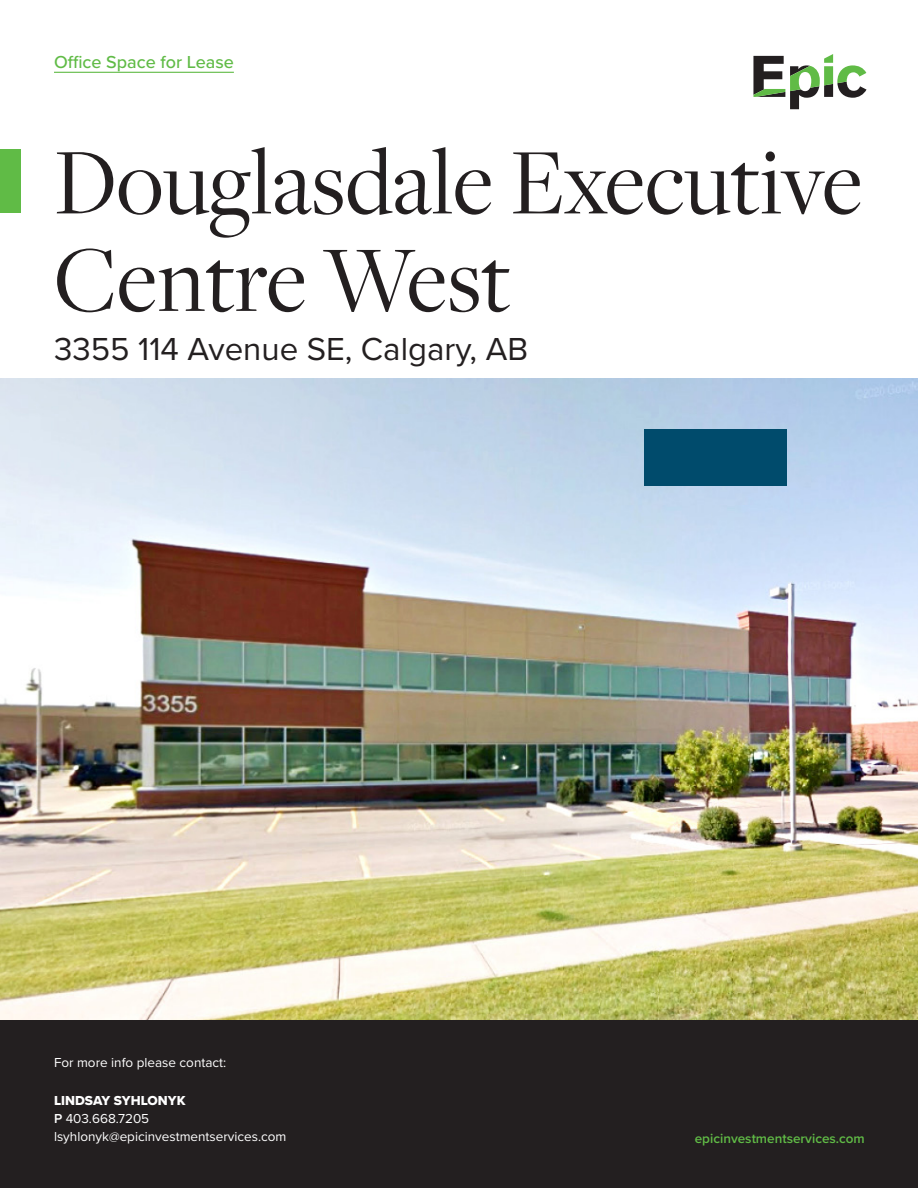
<style>
.page{position:relative;width:918px;height:1188px;background:#fff}
.page>*{position:absolute;margin:0;border:0;box-sizing:border-box;transform-origin:0 0}
.Header_1{font:97.5px/97.5px "Freight Disp Pro";color:#231f20}
.Subhead_1{font:33px "Proxima Nova";color:#231f20}
.t1{font:500 18px "Proxima Nova";color:#60bb46}
.Contact_info{font:13.5px "Proxima Nova";color:#fff}
.URL{font:600 13.5px "Proxima Nova";color:#60bb46}
.Contact_info-2{font:13.5px "Proxima Nova Extrabld";color:#fff}
.s1{font-weight:600}
</style>
<div class="page">
<img style="left:0;top:378px;width:918px;height:642px">
<div style="left:0;top:149px;width:20px;height:64px;background:#60bb46"></div>
<div style="left:644px;top:429px;width:143px;height:56px;background:#004b6c"></div>
<div style="left:0;top:1020px;width:918px;height:168px;background:#231f20"></div>
<svg style="left:753px;top:54px;width:114px;height:55px"></svg>
<hr style="left:54px;top:72px;width:180px;height:1px;background:#60bb46">
<p class="t1" style="left:54px;top:49px;width:181px">Office Space for Lease</p>
<p class="Header_1" style="left:54px;top:131px;width:810px">Douglasdale Executive<br>Centre West</p>
<p class="Subhead_1" style="left:54px;top:325px;width:476px">3355 114 Avenue SE, Calgary, AB</p>
<p class="Contact_info" style="left:54px;top:1052px;width:174px">For more info please contact:</p>
<p class="Contact_info-2" style="left:54px;top:1091px;width:133px">LINDSAY SYHLONYK</p>
<p class="Contact_info" style="left:54px;top:1109px;width:97px"><span class="s1">P</span> 403.668.7205</p>
<p class="Contact_info" style="left:54px;top:1127px;width:234px">lsyhlonyk@epicinvestmentservices.com</p>
<p class="URL" style="left:695px;top:1128px;width:172px">epicinvestmentservices.com</p>
</div>
